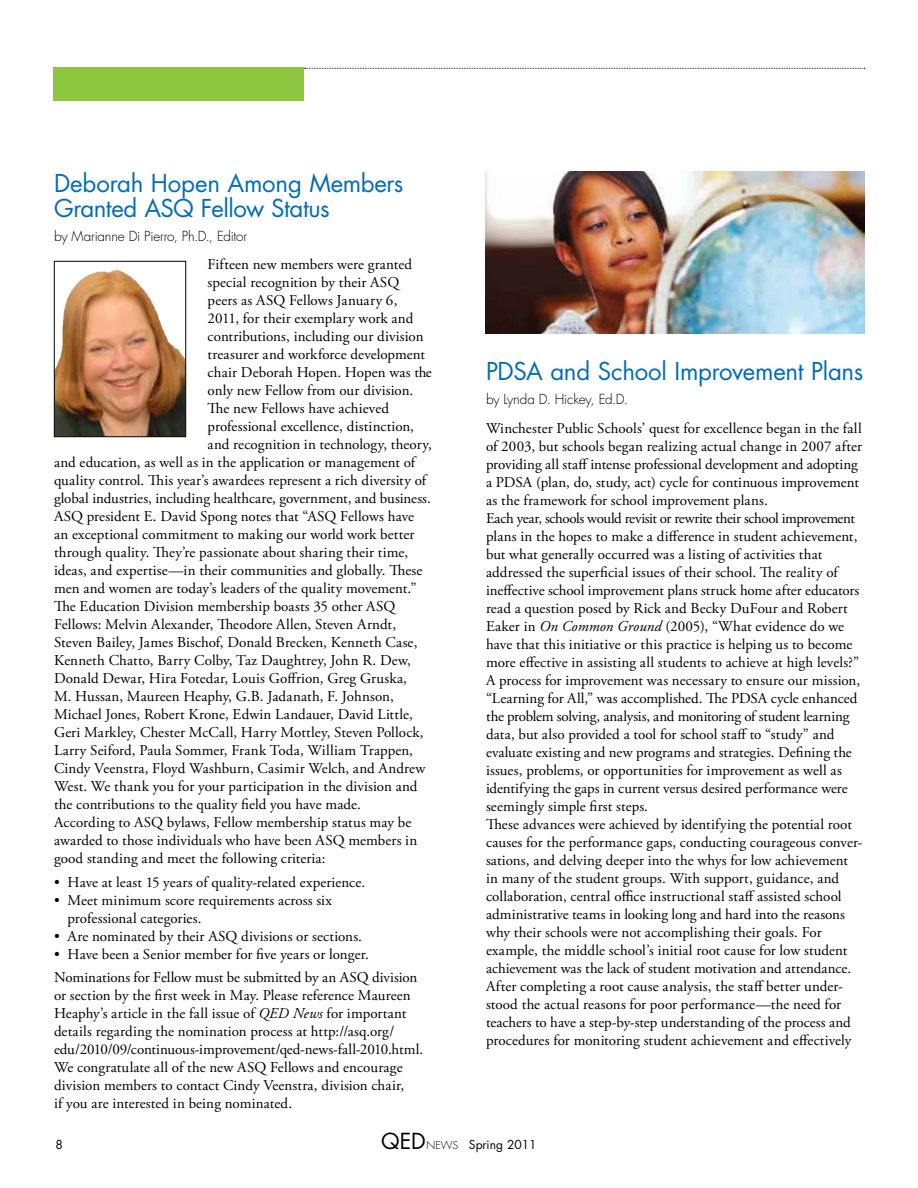
<style>
.page{position:relative;width:918px;height:1188px;background:#fff}
.page>*{position:absolute;margin:0;border:0;box-sizing:border-box;transform-origin:0 0}
.t1{font:24px/25.5px "Futura Std";letter-spacing:-.01em;color:#036cb6}
.t2{font:15px/18px "Adobe Garamond Pro";letter-spacing:.005em;color:#000}
.t3{font:300 13.5px "Futura Std";letter-spacing:-.015em;color:#000}
.t4{font:12px "Futura Std";color:#000}
.s1{font-style:italic}
.s2{font-size:21.6px}
.s3{font-weight:300;font-size:10.65px}
</style>
<div class="page">
<div style="left:54px;top:68px;width:250px;height:33px;background:#8dc63f"></div>
<svg style="left:304px;top:68px;width:561px;height:1px"></svg>
<img style="left:486px;top:172px;width:378px;height:162px">
<img style="left:56px;top:270px;width:128px;height:165px">
<div style="left:54px;top:261px;width:132px;height:176px;border:1px solid #000"></div>
<h1 class="t1" style="left:54px;top:170px;width:351px">Deborah Hopen among Members<br>Granted asQ Fellow status</h1>
<p class="t3" style="left:54px;top:228px;width:195px">by Marianne Di Pierro, Ph.D., Editor</p>
<p class="t2" style="left:208px;top:256px;width:206px">Fifteen new members were granted</p>
<p class="t2" style="left:208px;top:274px;width:193px">special recognition by their ASQ</p>
<p class="t2" style="left:208px;top:292px;width:191px">peers as ASQ Fellows January 6,</p>
<p class="t2" style="left:208px;top:310px;width:207px">2011, for their exemplary work and</p>
<p class="t2" style="left:208px;top:328px;width:217px">contributions, including our division</p>
<p class="t2" style="left:208px;top:346px;width:219px">treasurer and workforce development</p>
<p class="t2" style="left:208px;top:364px;width:226px">chair Deborah Hopen. Hopen was the</p>
<p class="t2" style="left:208px;top:382px;width:207px">only new Fellow from our division.</p>
<p class="t2" style="left:208px;top:400px;width:183px">The new Fellows have achieved</p>
<p class="t2" style="left:208px;top:418px;width:208px">professional excellence, distinction,</p>
<p class="t2" style="left:208px;top:436px;width:226px">and recognition in technology, theory,</p>
<p class="t2" style="left:54px;top:454px;width:363px">and education, as well as in the application or management of</p>
<p class="t2" style="left:54px;top:472px;width:374px">quality control. This year’s awardees represent a rich diversity of</p>
<p class="t2" style="left:54px;top:490px;width:378px">global industries, including healthcare, government, and business.</p>
<p class="t2" style="left:54px;top:508px;width:362px">ASQ president E. David Spong notes that “ASQ Fellows have</p>
<p class="t2" style="left:54px;top:526px;width:362px">an exceptional commitment to making our world work better</p>
<p class="t2" style="left:54px;top:544px;width:356px">through quality. They’re passionate about sharing their time,</p>
<p class="t2" style="left:54px;top:562px;width:370px">ideas, and expertise—in their communities and globally. These</p>
<p class="t2" style="left:54px;top:580px;width:364px">men and women are today’s leaders of the quality movement.”</p>
<p class="t2" style="left:54px;top:598px;width:343px">The Education Division membership boasts 35 other ASQ</p>
<p class="t2" style="left:54px;top:616px;width:344px">Fellows: Melvin Alexander, Theodore Allen, Steven Arndt,</p>
<p class="t2" style="left:54px;top:634px;width:365px">Steven Bailey, James Bischof, Donald Brecken, Kenneth Case,</p>
<p class="t2" style="left:54px;top:652px;width:359px">Kenneth Chatto, Barry Colby, Taz Daughtrey, John R. Dew,</p>
<p class="t2" style="left:54px;top:670px;width:355px">Donald Dewar, Hira Fotedar, Louis Goffrion, Greg Gruska,</p>
<p class="t2" style="left:54px;top:688px;width:341px">M. Hussan, Maureen Heaphy, G.B. Jadanath, F. Johnson,</p>
<p class="t2" style="left:54px;top:706px;width:360px">Michael Jones, Robert Krone, Edwin Landauer, David Little,</p>
<p class="t2" style="left:54px;top:724px;width:371px">Geri Markley, Chester McCall, Harry Mottley, Steven Pollock,</p>
<p class="t2" style="left:54px;top:742px;width:360px">Larry Seiford, Paula Sommer, Frank Toda, William Trappen,</p>
<p class="t2" style="left:54px;top:760px;width:373px">Cindy Veenstra, Floyd Washburn, Casimir Welch, and Andrew</p>
<p class="t2" style="left:54px;top:778px;width:365px">West. We thank you for your participation in the division and</p>
<p class="t2" style="left:54px;top:796px;width:308px">the contributions to the quality field you have made.</p>
<p class="t2" style="left:54px;top:814px;width:359px">According to ASQ bylaws, Fellow membership status may be</p>
<p class="t2" style="left:54px;top:832px;width:365px">awarded to those individuals who have been ASQ members in</p>
<p class="t2" style="left:54px;top:850px;width:273px">good standing and meet the following criteria:</p>
<p class="t2" style="left:54px;top:874px;width:313px">• Have at least 15 years of quality-related experience.</p>
<p class="t2" style="left:68px;top:892px;width:266px;text-indent:-14px">• Meet minimum score requirements across six professional categories.</p>
<p class="t2" style="left:54px;top:928px;width:310px">• Are nominated by their ASQ divisions or sections.</p>
<p class="t2" style="left:54px;top:943px;width:365px;line-height:23.4px">• Have been a Senior member for five years or longer.<br>Nominations for Fellow must be submitted by an ASQ division</p>
<p class="t2" style="left:54px;top:987px;width:371px">or section by the first week in May. Please reference Maureen Heaphy’s article in the fall issue of <span class="s1">QED News</span> for important details regarding the nomination process at http://asq.org/ edu/2010/09/continuous-improvement/qed-news-fall-2010.html.<br>We congratulate all of the new ASQ Fellows and encourage division members to contact Cindy Veenstra, division chair,<br>if you are interested in being nominated.</p>
<h1 class="t1" style="left:486px;top:359px;width:379px">PDsa and school improvement Plans</h1>
<p class="t3" style="left:486px;top:391px;width:144px">by Lynda D. Hickey, Ed.D.</p>
<p class="t2" style="left:486px;top:419px;width:378px">Winchester Public Schools’ quest for excellence began in the fall of 2003, but schools began realizing actual change in 2007 after providing all staff intense professional development and adopting a PDSA (plan, do, study, act) cycle for continuous improvement as the framework for school improvement plans.<br>Each year, schools would revisit or rewrite their school improvement plans in the hopes to make a difference in student achievement, but what generally occurred was a listing of activities that addressed the superficial issues of their school. The reality of ineffective school improvement plans struck home after educators read a question posed by Rick and Becky DuFour and Robert Eaker in <span class="s1">On Common Ground</span> (2005), “What evidence do we have that this initiative or this practice is helping us to become more effective in assisting all students to achieve at high levels?” A process for improvement was necessary to ensure our mission, “Learning for All,” was accomplished. The PDSA cycle enhanced the problem solving, analysis, and monitoring of student learning data, but also provided a tool for school staff to “study” and evaluate existing and new programs and strategies. Defining the issues, problems, or opportunities for improvement as well as identifying the gaps in current versus desired performance were seemingly simple first steps.<br>These advances were achieved by identifying the potential root causes for the performance gaps, conducting courageous conver&shy;sations, and delving deeper into the whys for low achievement in many of the student groups. With support, guidance, and collaboration, central office instructional staff assisted school administrative teams in looking long and hard into the reasons why their schools were not accomplishing their goals. For example, the middle school’s initial root cause for low student achievement was the lack of student motivation and attendance.<br>After completing a root cause analysis, the staff better under&shy;stood the actual reasons for poor performance—the need for teachers to have a step-by-step understanding of the process and procedures for monitoring student achievement and effectively</p>
<p class="t4" style="left:55px;top:1137px;width:9px">8</p>
<p class="t4" style="left:381px;top:1137px;width:157px"><span class="s2">QED</span><span class="s3">NEWS</span> spring 2011</p>
</div>
